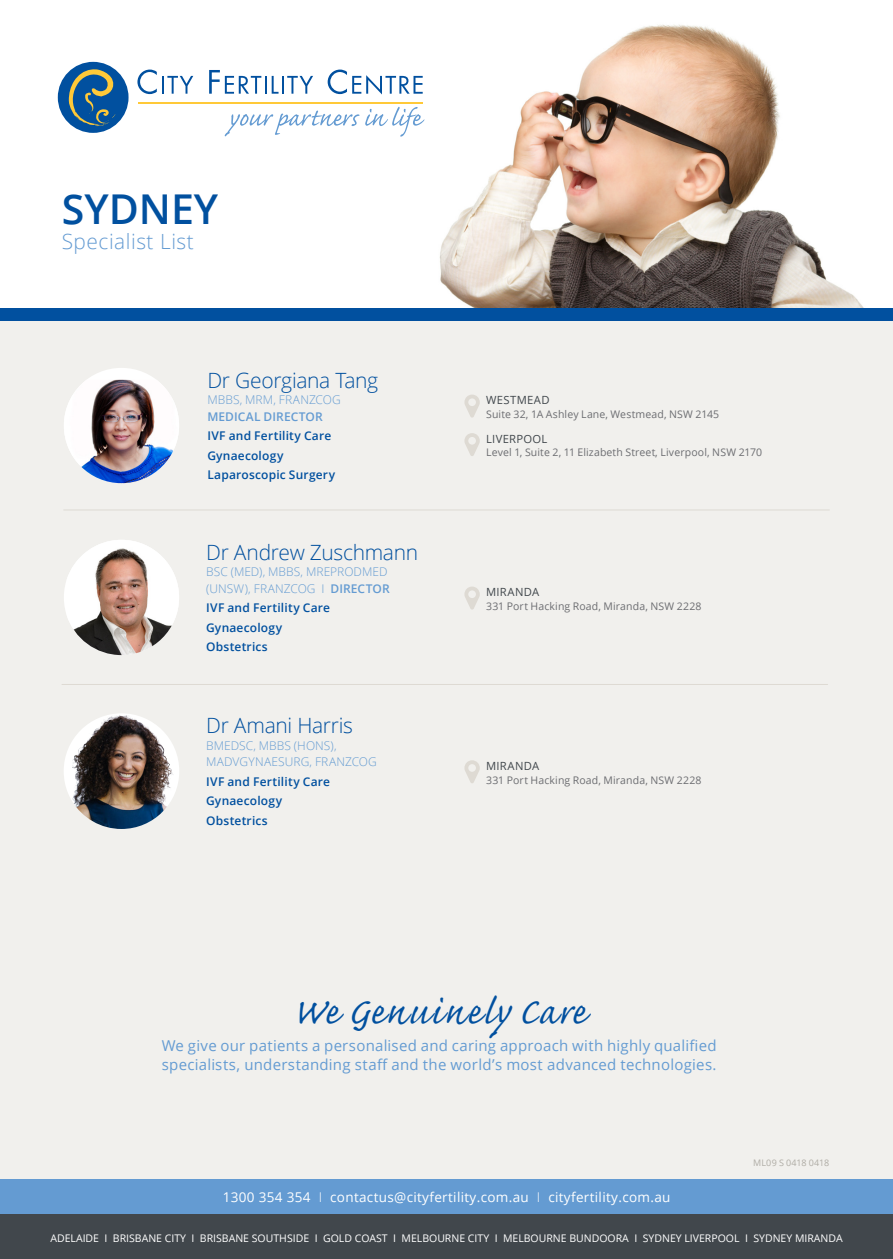
<style>
.page{position:relative;width:893px;height:1259px;background:#fff}
.page>*{position:absolute;margin:0;border:0;box-sizing:border-box;transform-origin:0 0}
.POSITION{font:46.5px "Caflisch Script Web Pro";letter-spacing:.045em;color:#01509f}
.t1{font:600 41.1px "Open Sans";color:#01509f}
.DR_NAME{font:300 21px "Open Sans";letter-spacing:-.015em;color:#01509f}
.t2{font:300 20.85px "Open Sans";letter-spacing:.025em;color:#649bd2}
.POSITION-2{font:15px/19.5px "Open Sans";letter-spacing:.015em;color:#649bd2}
.t3{font:13.5px "Open Sans";letter-spacing:.025em;color:#fff}
.DR_NAME-2{font:600 12px/19.5px "Open Sans";letter-spacing:.015em;color:#01509f}
.DR_NAME-3{font:300 12px/16.5px "Open Sans";letter-spacing:.005em;color:#649bd2}
.POSITION-3{font:11.25px "Open Sans";letter-spacing:.025em;color:#41474c}
.LOCATION_TITLE{font:11.25px "Open Sans";letter-spacing:.015em;color:#41474c}
.LOCATION_COPY{font:10.5px "Open Sans";letter-spacing:.01em;color:#6c6d71}
.t4{font:10.5px "Open Sans";color:#fff}
.LOCATION_COPY-2{font:9px "Open Sans";letter-spacing:.015em;color:#afaca5}
.s1{font-weight:600}
.s2{font-weight:300}
</style>
<div class="page">
<div style="left:0;top:314px;width:893px;height:877px;background:#f1f0ed"></div>
<div style="left:0;top:1178px;width:893px;height:36px;background:#649bd2"></div>
<div style="left:0;top:1214px;width:893px;height:44px;background:#41474c"></div>
<div style="left:64px;top:368px;width:115px;height:115px;background:#fff;border-radius:50%"></div>
<img style="left:64px;top:379px;width:115px;height:104px">
<div style="left:64px;top:713px;width:115px;height:115px;background:#fff;border-radius:50%"></div>
<img style="left:72px;top:713px;width:107px;height:115px">
<img style="left:67px;top:540px;width:112px;height:115px">
<hr style="left:64px;top:509px;width:765px;height:1px;background:#dedad3">
<hr style="left:62px;top:684px;width:765px;height:1px;background:#dedad3">
<svg style="left:464px;top:395px;width:16px;height:22px"></svg>
<svg style="left:464px;top:433px;width:16px;height:23px"></svg>
<svg style="left:464px;top:586px;width:16px;height:23px"></svg>
<svg style="left:464px;top:760px;width:16px;height:23px"></svg>
<img style="left:377px;top:24px;width:487px;height:284px">
<hr style="left:138px;top:102px;width:285px;height:1px;background:#ffc938">
<div style="left:58px;top:62px;width:71px;height:71px;background:#01509f;border-radius:50%"></div>
<svg style="left:69px;top:69px;width:47px;height:57px"></svg>
<svg style="left:137px;top:70px;width:56px;height:24px"></svg>
<svg style="left:209px;top:70px;width:104px;height:24px"></svg>
<svg style="left:328px;top:70px;width:95px;height:24px"></svg>
<svg style="left:225px;top:110px;width:134px;height:26px"></svg>
<svg style="left:365px;top:107px;width:59px;height:29px"></svg>
<div style="left:0;top:308px;width:893px;height:12px;background:#01509f"></div>
<p class="t1" style="left:62px;top:180px;width:158px">SYDNEY</p>
<p class="t2" style="left:62px;top:227px;width:134px">Specialist List</p>
<p class="DR_NAME" style="left:207px;top:365px;width:172px">Dr Georgiana Tang</p>
<p class="DR_NAME-3" style="left:207px;top:391px;width:135px">MBBS, MRM, FRANZCOG<br><span class="s1">MEDICAL DIRECTOR</span></p>
<p class="DR_NAME-2" style="left:207px;top:426px;width:129px">IVF and Fertility Care<br>Gynaecology<br>Laparoscopic Surgery</p>
<p class="DR_NAME" style="left:206px;top:537px;width:213px">Dr Andrew Zuschmann</p>
<p class="DR_NAME-3" style="left:206px;top:563px;width:185px">BSC (MED), MBBS, MREPRODMED (UNSW), FRANZCOG І <span class="s1">DIRECTOR</span></p>
<p class="DR_NAME-2" style="left:206px;top:597px;width:125px">IVF and Fertility Care<br>Gynaecology<br>Obstetrics</p>
<p class="DR_NAME" style="left:206px;top:711px;width:148px">Dr Amani Harris</p>
<p class="DR_NAME-3" style="left:206px;top:736px;width:172px">BMEDSC, MBBS (HONS),<br>MADVGYNAESURG, FRANZCOG</p>
<p class="DR_NAME-2" style="left:206px;top:771px;width:125px">IVF and Fertility Care<br>Gynaecology<br>Obstetrics</p>
<p class="POSITION-3" style="left:486px;top:392px;width:65px">WESTMEAD</p>
<p class="LOCATION_COPY" style="left:486px;top:407px;width:234px">Suite 32, 1A Ashley Lane, Westmead, NSW 2145</p>
<p class="POSITION-3" style="left:486px;top:431px;width:63px">LIVERPOOL</p>
<p class="LOCATION_COPY" style="left:486px;top:445px;width:277px">Level 1, Suite 2, 11 Elizabeth Street, Liverpool, NSW 2170</p>
<p class="LOCATION_TITLE" style="left:486px;top:584px;width:54px">MIRANDA</p>
<p class="LOCATION_COPY" style="left:486px;top:598px;width:217px">331 Port Hacking Road, Miranda, NSW 2228</p>
<p class="LOCATION_TITLE" style="left:486px;top:758px;width:54px">MIRANDA</p>
<p class="LOCATION_COPY" style="left:486px;top:772px;width:217px">331 Port Hacking Road, Miranda, NSW 2228</p>
<p class="POSITION" style="left:293px;top:986px;width:294px">We Genuinely Care</p>
<p class="POSITION-2" style="left:162px;top:1034px;width:556px">We give our patients a personalised and caring approach with highly qualified specialists, understanding staff and the world’s most advanced technologies.</p>
<p class="LOCATION_COPY-2" style="left:753px;top:1155px;width:77px">ML09 S 0418 0418</p>
<p class="t3" style="left:223px;top:1187px;width:449px">1300 354 354 <span class="s2">І</span> contactus@cityfertility.com.au <span class="s2">І</span> cityfertility.com.au</p>
<p class="t4" style="left:50px;top:1230px;width:794px">ADELAIDE Ι BRISBANE CITY Ι BRISBANE SOUTHSIDE Ι GOLD COAST Ι MELBOURNE CITY Ι MELBOURNE BUNDOORA Ι SYDNEY LIVERPOOL Ι SYDNEY MIRANDA</p>
</div>
